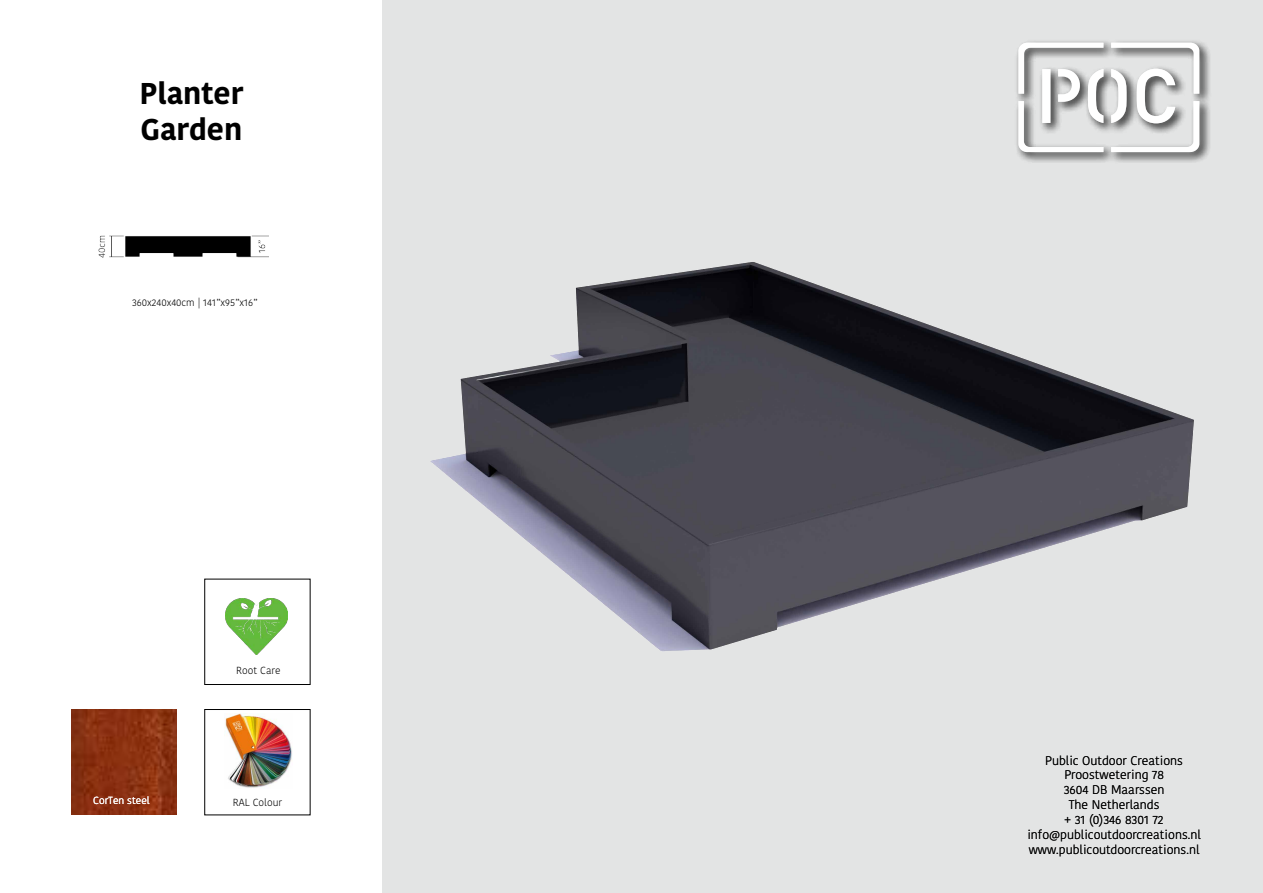
<style>
.page{position:relative;width:1263px;height:893px;background:#fff}
.page>*{position:absolute;margin:0;border:0;box-sizing:border-box;transform-origin:0 0}
.t1{font:700 30px/36px "Kohinoor Devanagari";color:#000}
.t2{font:300 12.45px/15px "Kohinoor Devanagari";color:#000;text-align:center}
.t3{font:300 10.2px "Kohinoor Devanagari";color:#000}
.t4{font:300 10.2px "Kohinoor Devanagari";color:#fff}
.t5{font:300 10.05px "Kohinoor Devanagari";color:#000}
</style>
<div class="page">
<div style="left:383px;top:0;width:880px;height:893px;background:#e3e4e4"></div>
<div style="left:204px;top:579px;width:106px;height:106px;border:1px solid #000"></div>
<div style="left:204px;top:709px;width:106px;height:106px;border:1px solid #000"></div>
<img style="left:225px;top:713px;width:67px;height:75px">
<img style="left:71px;top:709px;width:106px;height:105px">
<img style="left:226px;top:598px;width:61px;height:57px">
<div style="left:1014px;top:39px;width:198px;height:126px;background:#000;opacity:.5"></div>
<svg style="left:1111px;top:43px;width:88px;height:109px"></svg>
<svg style="left:1018px;top:43px;width:85px;height:109px"></svg>
<img style="left:98px;top:235px;width:171px;height:23px">
<img style="left:430px;top:153px;width:782px;height:498px">
<h1 class="t1" style="left:139px;top:74px;width:105px">Planter<br>Garden</h1>
<p class="t5" style="left:132px;top:296px;width:127px">360x240x40cm | 141”x95”x16”</p>
<p class="t4" style="left:93px;top:794px;width:58px">CorTen steel</p>
<p class="t3" style="left:236px;top:664px;width:46px">Root Care</p>
<p class="t3" style="left:233px;top:797px;width:51px">RAL Colour</p>
<p class="t2" style="left:1027px;top:753px;width:175px">Public Outdoor Creations<br>Proostwetering 78<br>3604 DB Maarssen<br>The Netherlands<br>+ 31 (0)346 8301 72 info@publicoutdoorcreations.nl www.publicoutdoorcreations.nl</p>
</div>
